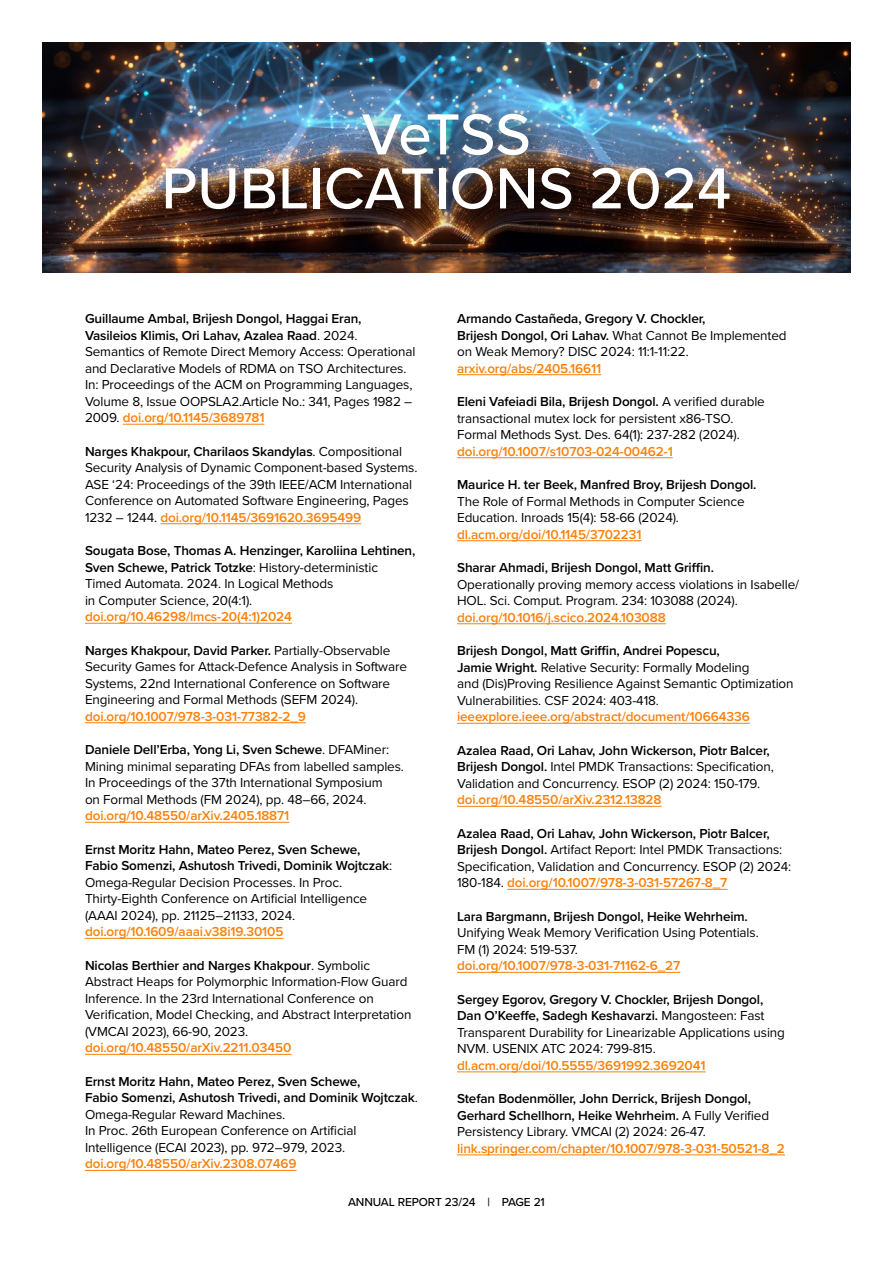
<style>
.page{position:relative;width:893px;height:1263px;background:#fff}
.page>*{position:absolute;margin:0;border:0;box-sizing:border-box;transform-origin:0 0}
.t1{font:500 60px/54px "Proxima Nova";color:#fff;text-align:center}
.t2{font:13.5px/16.5px "Proxima Nova";letter-spacing:-.01em;color:#000}
.t3{font:600 13.5px/16.5px "Proxima Nova";letter-spacing:-.01em;color:#000}
.t4{font:500 12px "Proxima Nova";letter-spacing:-.01em;color:#000}
.s1{font-weight:600}
.s2{font-weight:600;color:#fc810a}
.s3{font-weight:400}
.s4{color:#fc810a}
</style>
<div class="page">
<img style="left:43px;top:43px;width:807px;height:230px">
<hr style="left:123px;top:424px;width:141px;height:1px;background:#fc810a">
<hr style="left:160px;top:523px;width:201px;height:1px;background:#fc810a">
<hr style="left:85px;top:623px;width:207px;height:1px;background:#fc810a">
<hr style="left:85px;top:722px;width:221px;height:1px;background:#fc810a">
<hr style="left:85px;top:822px;width:204px;height:1px;background:#fc810a">
<hr style="left:85px;top:938px;width:198px;height:1px;background:#fc810a">
<hr style="left:85px;top:1054px;width:206px;height:1px;background:#fc810a">
<hr style="left:85px;top:1170px;width:211px;height:1px;background:#fc810a">
<img style="left:151px;top:99px;width:609px;height:142px">
<hr style="left:457px;top:374px;width:144px;height:1px;background:#fc810a">
<hr style="left:457px;top:457px;width:216px;height:1px;background:#fc810a">
<hr style="left:457px;top:540px;width:184px;height:1px;background:#fc810a">
<hr style="left:457px;top:623px;width:209px;height:1px;background:#fc810a">
<hr style="left:457px;top:723px;width:293px;height:1px;background:#fc810a">
<hr style="left:457px;top:806px;width:205px;height:1px;background:#fc810a">
<hr style="left:507px;top:889px;width:220px;height:1px;background:#fc810a">
<hr style="left:457px;top:972px;width:223px;height:1px;background:#fc810a">
<hr style="left:457px;top:1071px;width:249px;height:1px;background:#fc810a">
<hr style="left:457px;top:1154px;width:328px;height:1px;background:#fc810a">
<p class="t1" style="left:161px;top:105px;width:571px">VeTSS<br>PUBLICATIONS 2024</p>
<p class="t2" style="left:85px;top:310px;width:332px"><span class="s1">Guillaume Ambal, Brijesh Dongol, Haggai Eran, Vasileios Klimis, Ori Lahav, Azalea Raad</span>. 2024.<br>Semantics of Remote Direct Memory Access: Operational and Declarative Models of RDMA on TSO Architectures.<br>In: Proceedings of the ACM on Programming Languages, Volume 8, Issue OOPSLA2.Article No.: 341, Pages 1982 – 2009. <span class="s2">doi.org/10.1145/3689781</span></p>
<p class="t2" style="left:85px;top:442px;width:334px"><span class="s1">Narges Khakpour, Charilaos Skandylas</span>. Compositional Security Analysis of Dynamic Component-based Systems.<br>ASE ‘24: Proceedings of the 39th IEEE/ACM International Conference on Automated Software Engineering, Pages 1232 – 1244. <span class="s2">doi.org/10.1145/3691620.3695499</span></p>
<p class="t2" style="left:85px;top:542px;width:332px"><span class="s1">Sougata Bose, Thomas A. Henzinger, Karoliina Lehtinen, Sven Schewe, Patrick Totzke</span>: History-deterministic Timed Automata. 2024. In Logical Methods<br>in Computer Science, 20(4:1). <span class="s2">doi.org/10.46298/lmcs-20(4:1)2024</span></p>
<p class="t2" style="left:85px;top:641px;width:323px"><span class="s1">Narges Khakpour, David Parker.</span> Partially-Observable Security Games for Attack-Defence Analysis in Software Systems, 22nd International Conference on Software Engineering and Formal Methods (SEFM 2024). <span class="s2">doi.org/10.1007/978-3-031-77382-2_9</span></p>
<p class="t2" style="left:85px;top:741px;width:320px"><span class="s1">Daniele Dell’Erba, Yong Li, Sven Schewe</span>. DFAMiner:<br>Mining minimal separating DFAs from labelled samples.<br>In Proceedings of the 37th International Symposium<br>on Formal Methods (FM 2024), pp. 48–66, 2024. <span class="s2">doi.org/10.48550/arXiv.2405.18871</span></p>
<p class="t2" style="left:85px;top:840px;width:309px"><span class="s1">Ernst Moritz Hahn, Mateo Perez, Sven Schewe, Fabio Somenzi, Ashutosh Trivedi, Dominik Wojtczak</span>:<br>Omega-Regular Decision Processes. In Proc.<br>Thirty-Eighth Conference on Artificial Intelligence (AAAI 2024), pp. 21125–21133, 2024. <span class="s2">doi.org/10.1609/aaai.v38i19.30105</span></p>
<p class="t2" style="left:85px;top:956px;width:328px"><span class="s1">Nicolas Berthier and Narges Khakpour</span>. Symbolic Abstract Heaps for Polymorphic Information-Flow Guard Inference. In the 23rd International Conference on Verification, Model Checking, and Abstract Interpretation (VMCAI 2023), 66-90, 2023. <span class="s2">doi.org/10.48550/arXiv.2211.03450</span></p>
<p class="t2" style="left:85px;top:1072px;width:334px"><span class="s1">Ernst Moritz Hahn, Mateo Perez, Sven Schewe,<br>Fabio Somenzi, Ashutosh Trivedi, and Dominik Wojtczak</span>.<br>Omega-Regular Reward Machines.<br>In Proc. 26th European Conference on Artificial Intelligence (ECAI 2023), pp. 972–979, 2023. <span class="s2">doi.org/10.48550/arXiv.2308.07469</span></p>
<p class="t3" style="left:457px;top:310px;width:331px">Armando Castañeda, Gregory V. Chockler,<br>Brijesh Dongol, Ori Lahav. <span class="s3">What Cannot Be Implemented on Weak Memory? DISC 2024: 11:1-11:22. </span><span class="s4">arxiv.org/abs/2405.16611</span></p>
<p class="t2" style="left:457px;top:393px;width:309px"><span class="s1">Eleni Vafeiadi Bila, Brijesh Dongol.</span> A verified durable transactional mutex lock for persistent x86-TSO.<br>Formal Methods Syst. Des. 64(1): 237-282 (2024). <span class="s2">doi.org/10.1007/s10703-024-00462-1</span></p>
<p class="t2" style="left:457px;top:476px;width:301px"><span class="s1">Maurice H. ter Beek, Manfred Broy, Brijesh Dongol.<br></span>The Role of Formal Methods in Computer Science Education. Inroads 15(4): 58-66 (2024). <span class="s2">dl.acm.org/doi/10.1145/3702231</span></p>
<p class="t2" style="left:457px;top:559px;width:343px"><span class="s1">Sharar Ahmadi, Brijesh Dongol, Matt Griffin.<br></span>Operationally proving memory access violations in Isabelle/ HOL. Sci. Comput. Program. 234: 103088 (2024). <span class="s2">doi.org/10.1016/j.scico.2024.103088</span></p>
<p class="t2" style="left:457px;top:642px;width:338px"><span class="s1">Brijesh Dongol, Matt Griffin, Andrei Popescu,<br>Jamie Wright.</span> Relative Security: Formally Modeling<br>and (Dis)Proving Resilience Against Semantic Optimization Vulnerabilities. CSF 2024: 403-418. <span class="s2">ieeexplore.ieee.org/abstract/document/10664336</span></p>
<p class="t2" style="left:457px;top:741px;width:318px"><span class="s1">Azalea Raad, Ori Lahav, John Wickerson, Piotr Balcer, Brijesh Dongol.</span> Intel PMDK Transactions: Specification, Validation and Concurrency. ESOP (2) 2024: 150-179. <span class="s2">doi.org/10.48550/arXiv.2312.13828</span></p>
<p class="t2" style="left:457px;top:824px;width:336px"><span class="s1">Azalea Raad, Ori Lahav, John Wickerson, Piotr Balcer, Brijesh Dongol.</span> Artifact Report: Intel PMDK Transactions:<br>Specification, Validation and Concurrency. ESOP (2) 2024:<br>180-184. <span class="s2">doi.org/10.1007/978-3-031-57267-8_7</span></p>
<p class="t2" style="left:457px;top:907px;width:303px"><span class="s1">Lara Bargmann, Brijesh Dongol, Heike Wehrheim.<br></span>Unifying Weak Memory Verification Using Potentials.<br>FM (1) 2024: 519-537. <span class="s2">doi.org/10.1007/978-3-031-71162-6_27</span></p>
<p class="t2" style="left:457px;top:990px;width:329px"><span class="s1">Sergey Egorov, Gregory V. Chockler, Brijesh Dongol, Dan O’Keeffe, Sadegh Keshavarzi.</span> Mangosteen: Fast Transparent Durability for Linearizable Applications using NVM. USENIX ATC 2024: 799-815. <span class="s2">dl.acm.org/doi/10.5555/3691992.3692041</span></p>
<p class="t3" style="left:457px;top:1090px;width:329px">Stefan Bodenmöller, John Derrick, Brijesh Dongol, Gerhard Schellhorn, Heike Wehrheim. <span class="s3">A Fully Verified Persistency Library. VMCAI (2) 2024: 26-47. </span><span class="s4">link.springer.com/chapter/10.1007/978-3-031-50521-8_2</span></p>
<p class="t4" style="left:348px;top:1193px;width:198px">ANNUAL REPORT 23/24 | PAGE 21</p>
</div>
